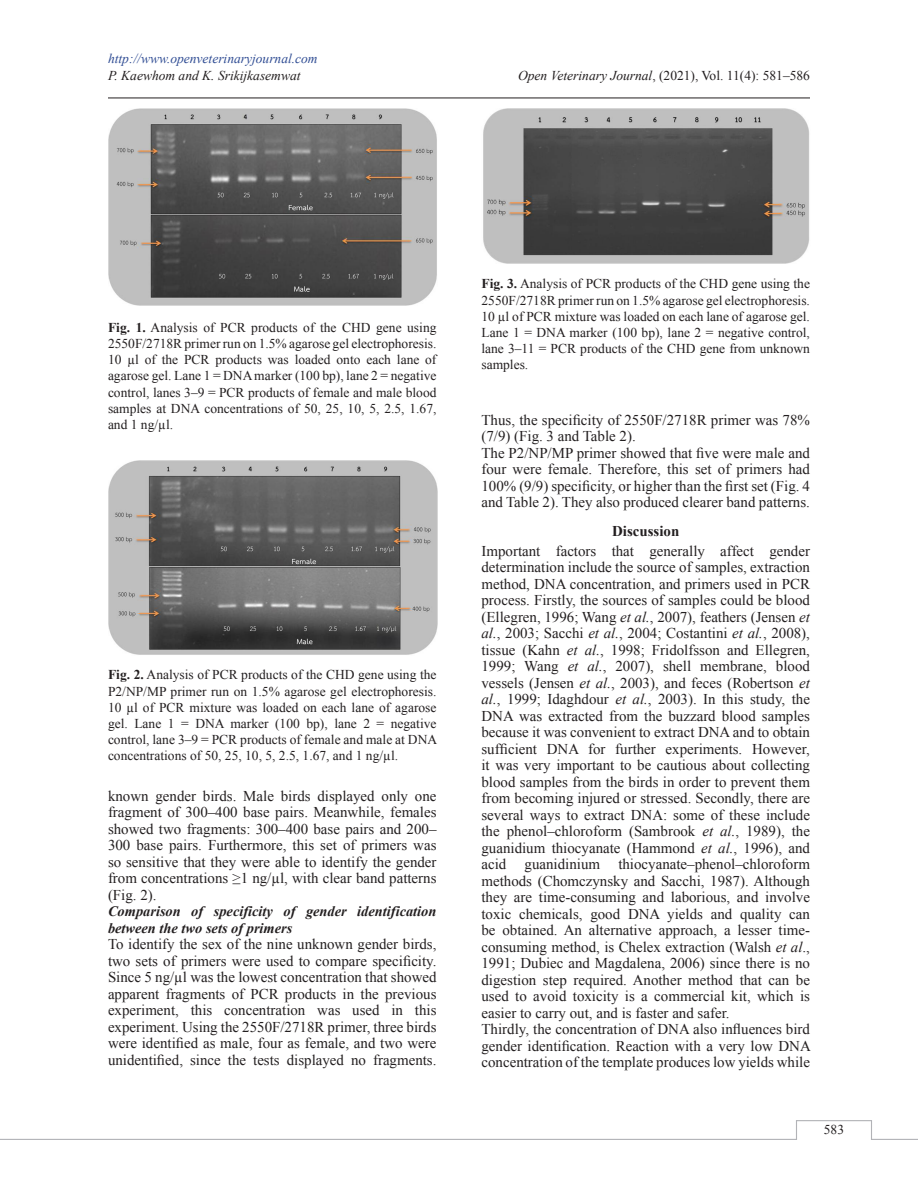
<style>
.page{position:relative;width:918px;height:1188px;background:#fff}
.page>*{position:absolute;margin:0;border:0;box-sizing:border-box;transform-origin:0 0}
.Para{font:15px/16.5px "Times New Roman";color:#231f20;text-align:justify}
.A_Head{font:700 15px "Times New Roman";color:#231f20}
.B_Head{font:italic 700 14.4px/16.5px "Times New Roman";color:#231f20}
.Fig_Caption{font:13.5px/16.2px "Times New Roman";color:#231f20;text-align:justify}
.t1{font:italic 13.5px "Times New Roman";color:#304d94}
.t2{font:italic 13.5px "Times New Roman";color:#231f20}
.s1{font-style:italic}
.s2{font-weight:700}
</style>
<div class="page">
<hr style="left:108px;top:98px;width:702px;height:1px;background:#231f20">
<svg style="left:0;top:1120px;width:918px;height:20px"></svg>
<img style="left:108px;top:108px;width:329px;height:198px">
<img style="left:108px;top:460px;width:330px;height:195px">
<img style="left:483px;top:109px;width:327px;height:154px">
<p class="t1" style="left:108px;top:50px;width:211px">http://www.openveterinaryjournal.com</p>
<p class="t2" style="left:108px;top:66px;width:194px">P. Kaewhom and K. Srikijkasemwat</p>
<p class="Fig_Caption" style="left:518px;top:67px;width:293px"><span class="s1">Open Veterinary Journal</span>, (2021), Vol. 11(4): 581–586</p>
<p class="Fig_Caption" style="left:108px;top:319px;width:330px"><span class="s2">Fig. 1.</span> Analysis of PCR products of the CHD gene using 2550F/2718R primer run on 1.5% agarose gel electrophoresis.<br>10 µl of the PCR products was loaded onto each lane of agarose gel. Lane 1 = DNA marker (100 bp), lane 2 = negative control, lanes 3–9 = PCR products of female and male blood samples at DNA concentrations of 50, 25, 10, 5, 2.5, 1.67, and 1 ng/µl.</p>
<p class="Fig_Caption" style="left:108px;top:667px;width:331px"><span class="s2">Fig. 2.</span> Analysis of PCR products of the CHD gene using the P2/NP/MP primer run on 1.5% agarose gel electrophoresis.<br>10 µl of PCR mixture was loaded on each lane of agarose gel. Lane 1 = DNA marker (100 bp), lane 2 = negative control, lane 3–9 = PCR products of female and male at DNA concentrations of 50, 25, 10, 5, 2.5, 1.67, and 1 ng/µl.</p>
<p class="Para" style="left:108px;top:787px;width:330px">known gender birds. Male birds displayed only one fragment of 300–400 base pairs. Meanwhile, females showed two fragments: 300–400 base pairs and 200– 300 base pairs. Furthermore, this set of primers was so sensitive that they were able to identify the gender from concentrations ≥1 ng/µl, with clear band patterns (Fig. 2).</p>
<p class="B_Head" style="left:108px;top:903px;width:330px">Comparison of specificity of gender identification between the two sets of primers</p>
<p class="Para" style="left:108px;top:936px;width:330px">To identify the sex of the nine unknown gender birds, two sets of primers were used to compare specificity.<br>Since 5 ng/µl was the lowest concentration that showed apparent fragments of PCR products in the previous experiment, this concentration was used in this experiment. Using the 2550F/2718R primer, three birds were identified as male, four as female, and two were unidentified, since the tests displayed no fragments.</p>
<p class="Fig_Caption" style="left:482px;top:276px;width:330px"><span class="s2">Fig. 3.</span> Analysis of PCR products of the CHD gene using the 2550F/2718R primer run on 1.5% agarose gel electrophoresis.<br>10 µl of PCR mixture was loaded on each lane of agarose gel.<br>Lane 1 = DNA marker (100 bp), lane 2 = negative control, lane 3–11 = PCR products of the CHD gene from unknown samples.</p>
<p class="Para" style="left:482px;top:411px;width:330px">Thus, the specificity of 2550F/2718R primer was 78% (7/9) (Fig. 3 and Table 2).</p>
<p class="Para" style="left:482px;top:444px;width:330px">The P2/NP/MP primer showed that five were male and four were female. Therefore, this set of primers had 100% (9/9) specificity, or higher than the first set (Fig. 4 and Table 2). They also produced clearer band patterns.</p>
<p class="A_Head" style="left:612px;top:520px;width:69px">Discussion</p>
<p class="Para" style="left:482px;top:542px;width:330px">Important factors that generally affect gender determination include the source of samples, extraction method, DNA concentration, and primers used in PCR process. Firstly, the sources of samples could be blood (Ellegren, 1996; Wang <span class="s1">et al.</span>, 2007), feathers (Jensen <span class="s1">et al.</span>, 2003; Sacchi <span class="s1">et al.</span>, 2004; Costantini <span class="s1">et al.</span>, 2008), tissue (Kahn <span class="s1">et al.</span>, 1998; Fridolfsson and Ellegren, 1999; Wang <span class="s1">et al.</span>, 2007), shell membrane, blood vessels (Jensen <span class="s1">et al.</span>, 2003), and feces (Robertson <span class="s1">et al.</span>, 1999; Idaghdour <span class="s1">et al.</span>, 2003). In this study, the DNA was extracted from the buzzard blood samples because it was convenient to extract DNA and to obtain sufficient DNA for further experiments. However, it was very important to be cautious about collecting blood samples from the birds in order to prevent them from becoming injured or stressed. Secondly, there are several ways to extract DNA: some of these include the phenol–chloroform (Sambrook <span class="s1">et al.</span>, 1989), the guanidium thiocyanate (Hammond <span class="s1">et al.</span>, 1996), and acid guanidinium thiocyanate–phenol–chloroform methods (Chomczynsky and Sacchi, 1987). Although they are time-consuming and laborious, and involve toxic chemicals, good DNA yields and quality can be obtained. An alternative approach, a lesser time&shy;consuming method, is Chelex extraction (Walsh <span class="s1">et al</span>., 1991; Dubiec and Magdalena, 2006) since there is no digestion step required. Another method that can be used to avoid toxicity is a commercial kit, which is easier to carry out, and is faster and safer.</p>
<p class="Para" style="left:482px;top:1021px;width:331px">Thirdly, the concentration of DNA also influences bird gender identification. Reaction with a very low DNA concentration of the template produces low yields while</p>
<p class="Fig_Caption" style="left:824px;top:1121px;width:22px">583</p>
</div>
